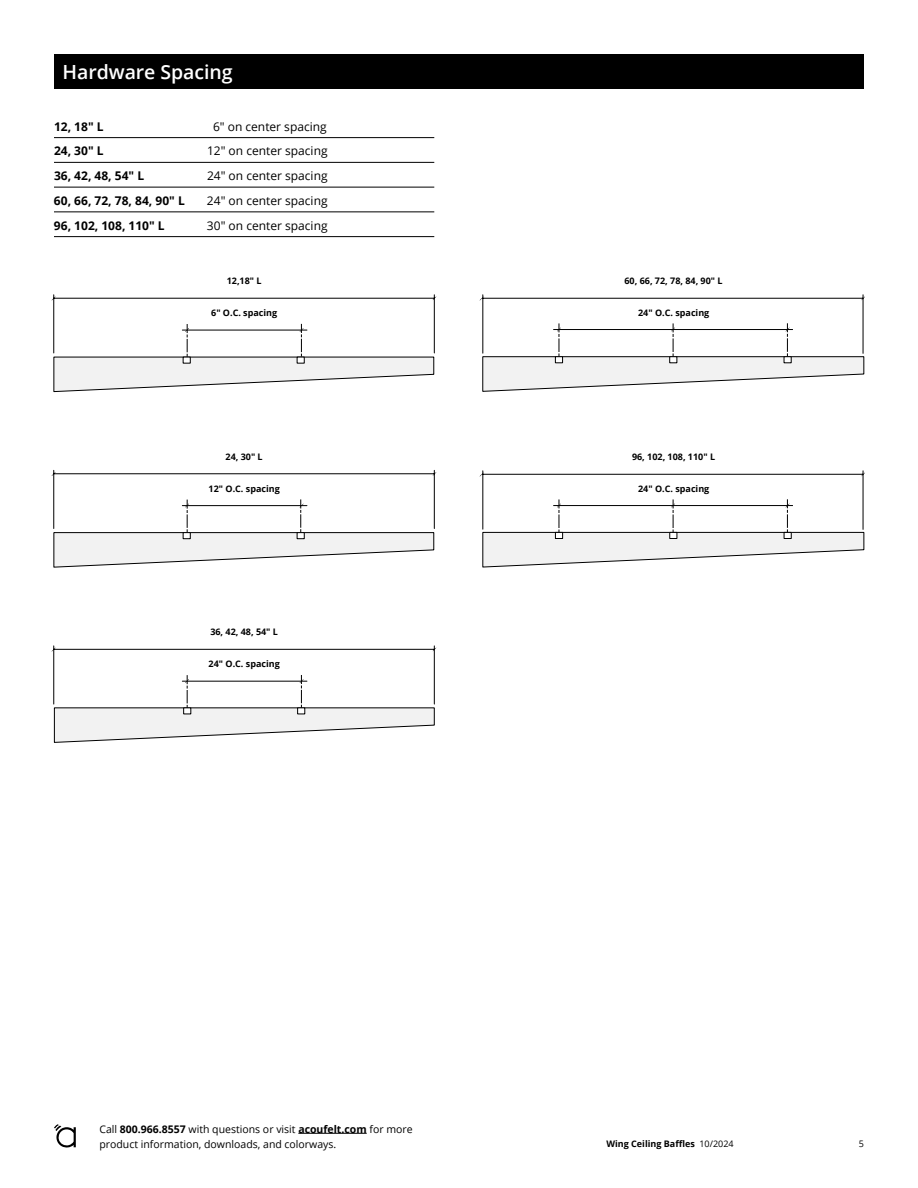
<style>
.page{position:relative;width:918px;height:1188px;background:#fff}
.page>*{position:absolute;margin:0;border:0;box-sizing:border-box;transform-origin:0 0}
.t1{font:600 19.5px "Open Sans";letter-spacing:-.005em;color:#fff}
.t2{font:12px "Open Sans";color:#000}
.t3{font:700 12px "Open Sans";color:#000}
.t4{font:10.5px/15px "Open Sans";color:#000}
.t5{font:700 9px "Open Sans";color:#000}
.t6{font:9px "Open Sans";color:#000}
.s1{font-weight:700}
.s2{font-weight:400}
</style>
<div class="page">
<hr style="left:298px;top:1133px;width:69px;height:1px;background:#000">
<svg style="left:54px;top:1124px;width:22px;height:24px"></svg>
<div style="left:54px;top:54px;width:810px;height:34px;background:#000"></div>
<hr style="left:54px;top:137px;width:380px;height:1px;background:#000">
<hr style="left:54px;top:162px;width:380px;height:1px;background:#000">
<hr style="left:54px;top:187px;width:380px;height:1px;background:#000">
<hr style="left:54px;top:212px;width:380px;height:1px;background:#000">
<hr style="left:54px;top:236px;width:380px;height:1px;background:#000">
<hr style="left:434px;top:295px;width:1px;height:58px;background:#000">
<hr style="left:54px;top:295px;width:1px;height:58px;background:#000">
<hr style="left:54px;top:298px;width:380px;height:1px;background:#000">
<svg style="left:53px;top:324px;width:381px;height:68px"></svg>
<hr style="left:434px;top:470px;width:1px;height:59px;background:#000">
<hr style="left:54px;top:470px;width:1px;height:59px;background:#000">
<hr style="left:54px;top:474px;width:380px;height:1px;background:#000">
<svg style="left:52px;top:472px;width:4px;height:4px"></svg>
<svg style="left:53px;top:499px;width:381px;height:69px"></svg>
<hr style="left:434px;top:646px;width:1px;height:58px;background:#000">
<hr style="left:54px;top:646px;width:1px;height:58px;background:#000">
<hr style="left:54px;top:649px;width:380px;height:1px;background:#000">
<svg style="left:54px;top:675px;width:381px;height:68px"></svg>
<hr style="left:863px;top:295px;width:1px;height:58px;background:#000">
<hr style="left:483px;top:295px;width:1px;height:58px;background:#000">
<hr style="left:483px;top:298px;width:380px;height:1px;background:#000">
<svg style="left:482px;top:323px;width:382px;height:69px"></svg>
<hr style="left:863px;top:471px;width:1px;height:58px;background:#000">
<hr style="left:483px;top:471px;width:1px;height:58px;background:#000">
<hr style="left:483px;top:474px;width:380px;height:1px;background:#000">
<svg style="left:482px;top:499px;width:382px;height:68px"></svg>
<h1 class="t1" style="left:63px;top:58px;width:171px">Hardware Spacing</h1>
<h2 class="t3" style="left:54px;top:118px;width:51px">12, 18" L</h2>
<h2 class="t2" style="left:213px;top:118px;width:115px">6" on center spacing</h2>
<h2 class="t3" style="left:54px;top:143px;width:51px">24, 30" L</h2>
<h2 class="t2" style="left:207px;top:143px;width:122px">12" on center spacing</h2>
<h2 class="t3" style="left:54px;top:167px;width:92px">36, 42, 48, 54" L</h2>
<h2 class="t2" style="left:207px;top:168px;width:122px">24" on center spacing</h2>
<h2 class="t3" style="left:54px;top:192px;width:132px">60, 66, 72, 78, 84, 90" L</h2>
<h2 class="t2" style="left:207px;top:192px;width:122px">24" on center spacing</h2>
<h2 class="t3" style="left:54px;top:217px;width:112px">96, 102, 108, 110" L</h2>
<h2 class="t2" style="left:207px;top:217px;width:122px">30" on center spacing</h2>
<p class="t5" style="left:227px;top:275px;width:36px">12,18" L</p>
<p class="t5" style="left:211px;top:307px;width:68px">6" O.C. spacing</p>
<p class="t5" style="left:226px;top:450px;width:39px">24, 30" L</p>
<p class="t5" style="left:209px;top:482px;width:73px">12" O.C. spacing</p>
<p class="t5" style="left:210px;top:626px;width:69px">36, 42, 48, 54" L</p>
<p class="t5" style="left:209px;top:658px;width:73px">24" O.C. spacing</p>
<p class="t4" style="left:99px;top:1121px;width:315px">Call <span class="s1">800.966.8557</span> with questions or visit <span class="s1">acoufelt.com</span> for more product information, downloads, and colorways.</p>
<p class="t5" style="left:625px;top:275px;width:100px">60, 66, 72, 78, 84, 90" L</p>
<p class="t5" style="left:638px;top:306px;width:73px">24" O.C. spacing</p>
<p class="t5" style="left:632px;top:451px;width:85px">96, 102, 108, 110" L</p>
<p class="t5" style="left:638px;top:482px;width:73px">24" O.C. spacing</p>
<p class="t5" style="left:606px;top:1138px;width:129px">Wing Ceiling Baffles <span class="s2">10/2024</span></p>
<p class="t6" style="left:859px;top:1138px;width:7px">5</p>
</div>
